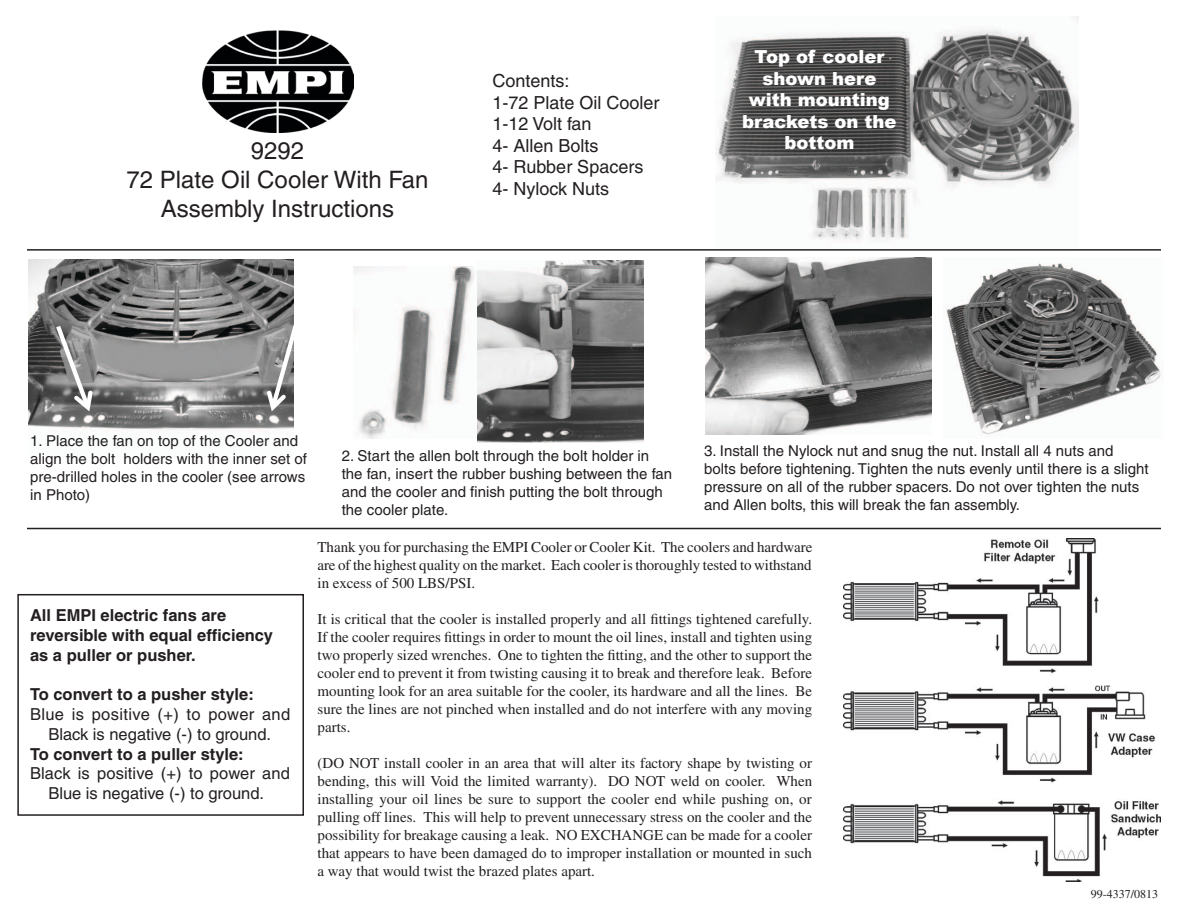
<style>
.page{position:relative;width:1188px;height:918px;background:#fff}
.page>*{position:absolute;margin:0;border:0;box-sizing:border-box;transform-origin:0 0}
.t1{font:24px/28.8px "Helvetica";color:#231f20;text-align:center}
.t2{font:18px/21.6px "Helvetica";color:#231f20}
.t3{font:900 18px/21.6px "Arial";color:#fff;text-align:center}
.t4{font:700 16.5px/19.8px "Helvetica";color:#231f20}
.t5{font:16.5px/19.8px "Helvetica";color:#231f20;text-align:center}
.t6{font:15px/18px "Times";color:#231f20;text-align:justify}
.t7{font:15px/18px "Helvetica";color:#231f20}
.t8{font:12px "Times";color:#231f20}
</style>
<div class="page">
<img style="left:203px;top:31px;width:150px;height:101px">
<img style="left:715px;top:16px;width:363px;height:224px">
<hr style="left:27px;top:249px;width:1134px;height:2px;background:#231f20">
<hr style="left:27px;top:528px;width:1134px;height:1px;background:#231f20">
<img style="left:28px;top:259px;width:266px;height:171px">
<svg style="left:55px;top:321px;width:40px;height:94px"></svg>
<svg style="left:264px;top:317px;width:30px;height:99px"></svg>
<img style="left:353px;top:266px;width:125px;height:173px">
<img style="left:478px;top:260px;width:166px;height:182px">
<img style="left:705px;top:258px;width:226px;height:176px">
<img style="left:943px;top:263px;width:218px;height:172px">
<img style="left:843px;top:539px;width:318px;height:343px">
<div style="left:17px;top:594px;width:287px;height:222px;border:2px solid #231f20"></div>
<h1 class="t1" style="left:127px;top:136px;width:303px">9292<br>72 Plate Oil Cooler With Fan<br>Assembly Instructions</h1>
<p class="t2" style="left:492px;top:70px;width:169px">Contents:<br>1-72 Plate Oil Cooler<br>1-12 Volt fan<br>4- Allen Bolts<br>4- Rubber Spacers<br>4- Nylock Nuts</p>
<p class="t3" style="left:742px;top:45px;width:156px">Top of cooler shown here with mounting brackets on the bottom</p>
<p class="t7" style="left:30px;top:431px;width:278px">1. Place the fan on top of the Cooler and align the bolt holders with the inner set of pre-drilled holes in the cooler (see arrows in Photo)</p>
<p class="t7" style="left:704px;top:442px;width:446px">3. Install the Nylock nut and snug the nut. Install all 4 nuts and<br>bolts before tightening. Tighten the nuts evenly until there is a slight pressure on all of the rubber spacers. Do not over tighten the nuts and Allen bolts, this will break the fan assembly.</p>
<p class="t7" style="left:342px;top:446px;width:332px">2. Start the allen bolt through the bolt holder in the fan, insert the rubber bushing between the fan and the cooler and finish putting the bolt through the cooler plate.</p>
<p class="t4" style="left:30px;top:605px;width:245px">All EMPI electric fans are reversible with equal efficiency as a puller or pusher.</p>
<p class="t4" style="left:30px;top:684px;width:225px">To convert to a pusher style:</p>
<p class="t5" style="left:30px;top:704px;width:262px">Blue is positive (+) to power and<br>Black is negative (-) to ground.</p>
<p class="t4" style="left:30px;top:744px;width:215px">To convert to a puller style:</p>
<p class="t5" style="left:30px;top:764px;width:262px">Black is positive (+) to power and<br>Blue is negative (-) to ground.</p>
<p class="t6" style="left:318px;top:538px;width:496px">Thank you for purchasing the EMPI Cooler or Cooler Kit. The coolers and hardware are of the highest quality on the market. Each cooler is thoroughly tested to withstand in excess of 500 LBS/PSI.</p>
<p class="t6" style="left:318px;top:610px;width:496px">It is critical that the cooler is installed properly and all fittings tightened carefully.<br>If the cooler requires fittings in order to mount the oil lines, install and tighten using two properly sized wrenches. One to tighten the fitting, and the other to support the cooler end to prevent it from twisting causing it to break and therefore leak. Before mounting look for an area suitable for the cooler, its hardware and all the lines. Be sure the lines are not pinched when installed and do not interfere with any moving parts.</p>
<p class="t6" style="left:318px;top:754px;width:496px">(DO NOT install cooler in an area that will alter its factory shape by twisting or bending, this will Void the limited warranty). DO NOT weld on cooler. When installing your oil lines be sure to support the cooler end while pushing on, or pulling off lines. This will help to prevent unnecessary stress on the cooler and the possibility for breakage causing a leak. NO EXCHANGE can be made for a cooler that appears to have been damaged do to improper installation or mounted in such a way that would twist the brazed plates apart.</p>
<p class="t8" style="left:1091px;top:887px;width:69px">99-4337/0813</p>
</div>
